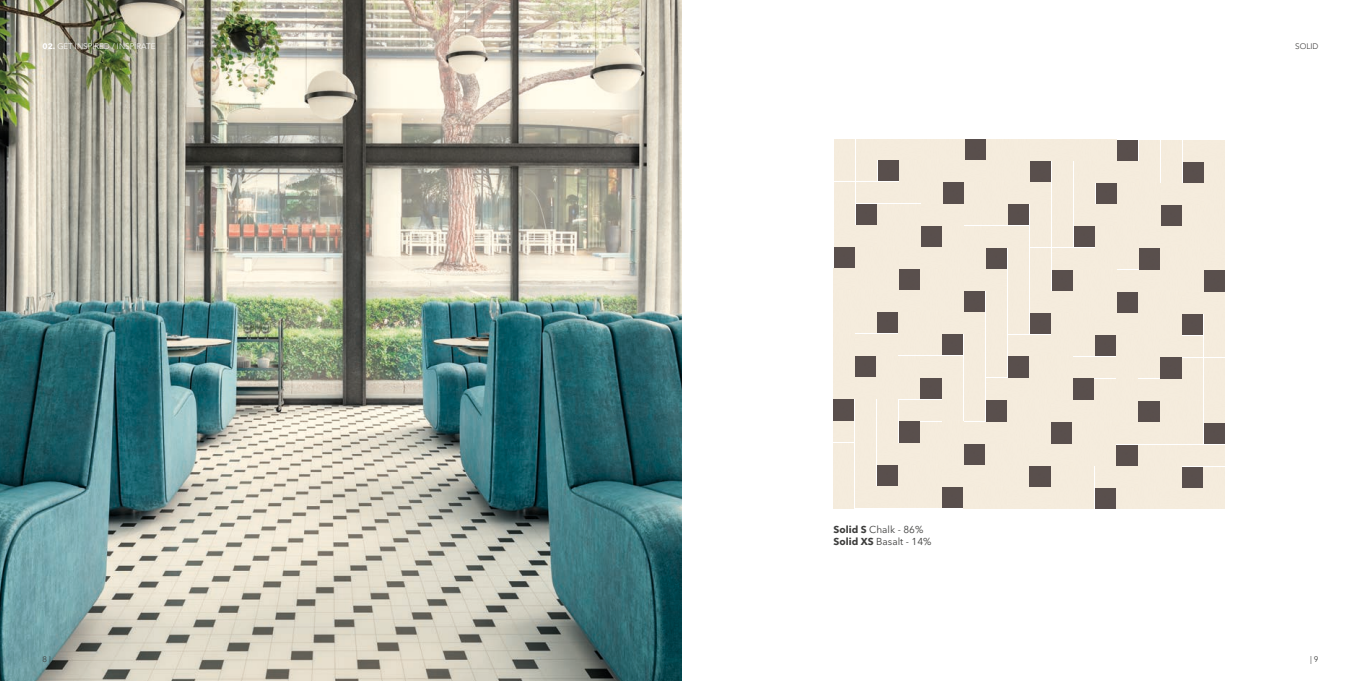
<style>
.page{position:relative;width:1361px;height:681px;background:#fff}
.page>*{position:absolute;margin:0;border:0;box-sizing:border-box;transform-origin:0 0}
.t1{font:10px/12px "Avenir Next LT Pro";color:#3d3d3c}
.t2{font:300 8px "Avenir LT Std";color:#fff}
.t3{font:300 8px "Avenir LT Std";color:#3a3938}
.t4{font:8px "Avenir Next LT Pro";color:#3d3d3c}
.s1{font-family:"Avenir Next LT Pro";font-weight:700}
.s2{font-weight:700}
</style>
<div class="page">
<img style="left:0;top:0;width:681px;height:680px">
<div style="left:964px;top:226px;width:21px;height:42px;background:#f5ecdd"></div>
<div style="left:964px;top:378px;width:21px;height:42px;background:#f5ecdd"></div>
<div style="left:986px;top:182px;width:21px;height:42px;background:#f5ecdd"></div>
<div style="left:986px;top:334px;width:21px;height:43px;background:#f5ecdd"></div>
<div style="left:1095px;top:270px;width:21px;height:43px;background:#f5ecdd"></div>
<div style="left:1095px;top:140px;width:21px;height:20px;background:#f5ecdd"></div>
<div style="left:1095px;top:379px;width:20px;height:42px;background:#f5ecdd"></div>
<div style="left:1117px;top:226px;width:21px;height:43px;background:#f5ecdd"></div>
<div style="left:899px;top:161px;width:21px;height:42px;background:#f5ecdd"></div>
<div style="left:834px;top:140px;width:21px;height:41px;background:#f5ecdd"></div>
<div style="left:833px;top:291px;width:21px;height:42px;background:#f5ecdd"></div>
<div style="left:899px;top:312px;width:20px;height:43px;background:#f5ecdd"></div>
<div style="left:920px;top:465px;width:21px;height:42px;background:#f5ecdd"></div>
<div style="left:1030px;top:204px;width:21px;height:43px;background:#f5ecdd"></div>
<div style="left:1029px;top:357px;width:21px;height:42px;background:#f5ecdd"></div>
<div style="left:1160px;top:249px;width:21px;height:42px;background:#f5ecdd"></div>
<div style="left:1182px;top:401px;width:21px;height:42px;background:#f5ecdd"></div>
<img style="left:833px;top:420px;width:20px;height:21px">
<img style="left:856px;top:204px;width:20px;height:20px">
<img style="left:855px;top:356px;width:20px;height:20px">
<img style="left:877px;top:465px;width:20px;height:20px">
<img style="left:878px;top:160px;width:20px;height:20px">
<img style="left:877px;top:312px;width:20px;height:21px">
<img style="left:986px;top:248px;width:21px;height:20px">
<img style="left:986px;top:400px;width:20px;height:21px">
<img style="left:1008px;top:204px;width:21px;height:21px">
<img style="left:1008px;top:356px;width:20px;height:21px">
<img style="left:1117px;top:292px;width:20px;height:21px">
<img style="left:1117px;top:445px;width:20px;height:20px">
<img style="left:1117px;top:140px;width:21px;height:20px">
<img style="left:1139px;top:249px;width:20px;height:20px">
<div style="left:1138px;top:401px;width:21px;height:20px;background:#535152"></div>
<img style="left:921px;top:226px;width:20px;height:20px">
<img style="left:921px;top:378px;width:20px;height:21px">
<img style="left:942px;top:487px;width:20px;height:20px">
<img style="left:943px;top:183px;width:20px;height:20px">
<img style="left:943px;top:334px;width:20px;height:21px">
<img style="left:1052px;top:270px;width:20px;height:21px">
<img style="left:1051px;top:422px;width:20px;height:21px">
<img style="left:1074px;top:226px;width:20px;height:21px">
<img style="left:1073px;top:379px;width:20px;height:20px">
<img style="left:1182px;top:467px;width:20px;height:20px">
<img style="left:1183px;top:162px;width:20px;height:20px">
<img style="left:1204px;top:271px;width:21px;height:20px">
<img style="left:1204px;top:423px;width:20px;height:20px">
<div style="left:942px;top:421px;width:21px;height:43px;background:#f5ecdd"></div>
<div style="left:943px;top:140px;width:21px;height:19px;background:#f5ecdd"></div>
<div style="left:1073px;top:466px;width:21px;height:42px;background:#f5ecdd"></div>
<div style="left:1074px;top:161px;width:21px;height:42px;background:#f5ecdd"></div>
<div style="left:1073px;top:313px;width:21px;height:42px;background:#f5ecdd"></div>
<div style="left:877px;top:399px;width:21px;height:43px;background:#f5ecdd"></div>
<div style="left:877px;top:247px;width:21px;height:42px;background:#f5ecdd"></div>
<div style="left:1008px;top:140px;width:21px;height:41px;background:#f5ecdd"></div>
<div style="left:1008px;top:291px;width:21px;height:42px;background:#f5ecdd"></div>
<div style="left:1138px;top:488px;width:21px;height:20px;background:#f5ecdd"></div>
<div style="left:1139px;top:183px;width:21px;height:42px;background:#f5ecdd"></div>
<div style="left:1138px;top:335px;width:21px;height:43px;background:#f5ecdd"></div>
<div style="left:1182px;top:206px;width:21px;height:42px;background:#f5ecdd"></div>
<div style="left:1182px;top:358px;width:21px;height:42px;background:#f5ecdd"></div>
<img style="left:834px;top:399px;width:20px;height:21px">
<img style="left:834px;top:247px;width:20px;height:20px">
<img style="left:964px;top:444px;width:20px;height:20px">
<img style="left:965px;top:140px;width:20px;height:19px">
<div style="left:964px;top:291px;width:21px;height:20px;background:#535152"></div>
<img style="left:1095px;top:488px;width:20px;height:20px">
<img style="left:1096px;top:183px;width:20px;height:20px">
<img style="left:1095px;top:335px;width:20px;height:21px">
<img style="left:899px;top:421px;width:20px;height:21px">
<img style="left:899px;top:269px;width:20px;height:20px">
<img style="left:1030px;top:466px;width:20px;height:20px">
<img style="left:1030px;top:161px;width:21px;height:20px">
<img style="left:1030px;top:313px;width:20px;height:21px">
<img style="left:1161px;top:205px;width:20px;height:21px">
<img style="left:1160px;top:357px;width:21px;height:21px">
<img style="left:1182px;top:314px;width:20px;height:21px">
<p class="t2" style="left:43px;top:41px;width:114px"><span class="s1">02.</span> GET INSPIRED / INSPÍRATE</p>
<p class="t3" style="left:1295px;top:41px;width:25px">SOLID</p>
<p class="t1" style="left:833px;top:523px;width:99px"><span class="s2">Solid S</span> Chalk - 86%<br><span class="s2">Solid XS</span> Basalt - 14%</p>
<p class="t4" style="left:43px;top:654px;width:10px">8 |</p>
<p class="t4" style="left:1310px;top:654px;width:10px">| 9</p>
</div>
